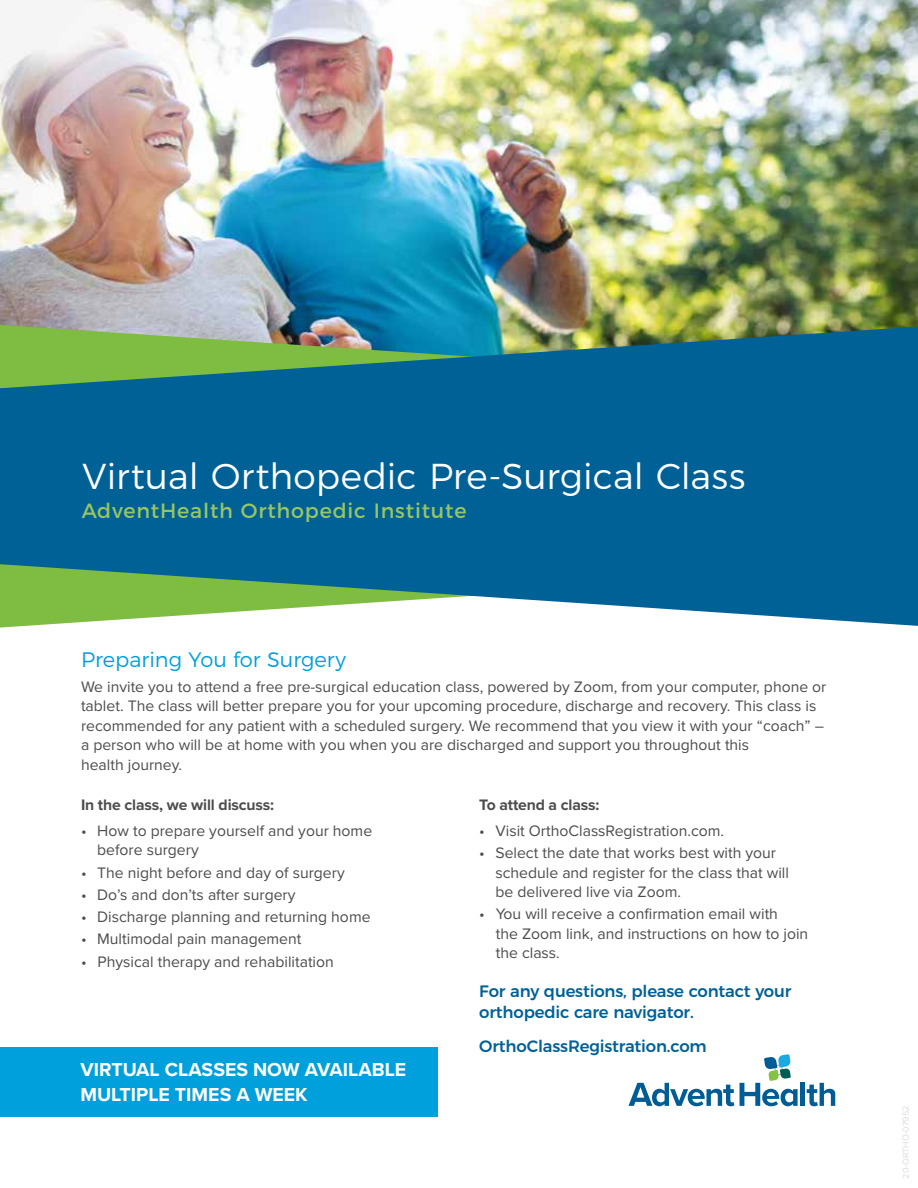
<style>
.page{position:relative;width:918px;height:1188px;background:#fff}
.page>*{position:absolute;margin:0;border:0;box-sizing:border-box;transform-origin:0 0}
.t1{font:300 36px "Montserrat";color:#fff}
.t2{font:300 21px "Montserrat";color:#00a0dd}
.t3{font:20.7px "Montserrat";letter-spacing:.04em;color:#98c662}
.t4{font:700 19.5px/25.7px "Proxima Nova";color:#fff}
.t5{font:500 16.5px/21px "Montserrat";letter-spacing:-.01em;color:#006197}
.t6{font:15.75px/19.5px "Proxima Nova";color:#4d4d4f}
.t7{font:700 15.75px "Proxima Nova";letter-spacing:-.01em;color:#4d4d4f}
.t8{font:9px "Proxima Nova";color:#dcddde}
</style>
<div class="page">
<img style="left:0;top:0;width:918px;height:325px">
<svg style="left:0;top:564px;width:918px;height:62px"></svg>
<svg style="left:0;top:327px;width:918px;height:237px;background:#0f6a8e"></svg>
<svg style="left:629px;top:1083px;width:105px;height:23px"></svg>
<hr style="left:801px;top:1083px;width:4px;height:23px;background:#005c95">
<svg style="left:807px;top:1083px;width:28px;height:23px"></svg>
<svg style="left:740px;top:1054px;width:58px;height:52px"></svg>
<div style="left:0;top:1047px;width:438px;height:70px;background:#00a0dd"></div>
<h1 class="t1" style="left:82px;top:448px;width:664px">Virtual Orthopedic Pre-Surgical Class</h1>
<h3 class="t3" style="left:82px;top:494px;width:386px">AdventHealth Orthopedic Institute</h3>
<h2 class="t2" style="left:81px;top:643px;width:266px">Preparing You for Surgery</h2>
<p class="t6" style="left:81px;top:676px;width:747px">We invite you to attend a free pre-surgical education class, powered by Zoom, from your computer, phone or tablet. The class will better prepare you for your upcoming procedure, discharge and recovery. This class is recommended for any patient with a scheduled surgery. We recommend that you view it with your “coach” – a person who will be at home with you when you are discharged and support you throughout this<br>health journey.</p>
<p class="t7" style="left:81px;top:793px;width:195px">In the class, we will discuss:</p>
<p class="t6" style="left:97px;top:820px;width:277px;text-indent:-16px">• How to prepare yourself and your home before surgery</p>
<p class="t6" style="left:81px;top:862px;width:265px">• The night before and day of surgery</p>
<p class="t6" style="left:81px;top:884px;width:216px">• Do’s and don’ts after surgery</p>
<p class="t6" style="left:81px;top:906px;width:291px">• Discharge planning and returning home</p>
<p class="t6" style="left:81px;top:929px;width:222px">• Multimodal pain management</p>
<p class="t6" style="left:81px;top:951px;width:254px">• Physical therapy and rehabilitation</p>
<p class="t7" style="left:479px;top:793px;width:122px">To attend a class:</p>
<p class="t6" style="left:479px;top:820px;width:246px">• Visit OrthoClassRegistration.com.</p>
<p class="t6" style="left:495px;top:843px;width:295px;text-indent:-16px">• Select the date that works best with your schedule and register for the class that will be delivered live via Zoom.</p>
<p class="t6" style="left:496px;top:904px;width:314px;text-indent:-17px">• You will receive a confirmation email with<br>the Zoom link, and instructions on how to join the class.</p>
<p class="t5" style="left:479px;top:979px;width:314px">For any questions, please contact your orthopedic care navigator.</p>
<p class="t5" style="left:479px;top:1035px;width:229px">OrthoClassRegistration.com</p>
<p class="t4" style="left:80px;top:1056px;width:327px">VIRTUAL CLASSES NOW AVAILABLE<br>MULTIPLE TIMES A WEEK</p>
<p class="t8" style="left:899px;top:1179px;width:74px;rotate:-90deg">20-ORTHO-07952</p>
</div>
